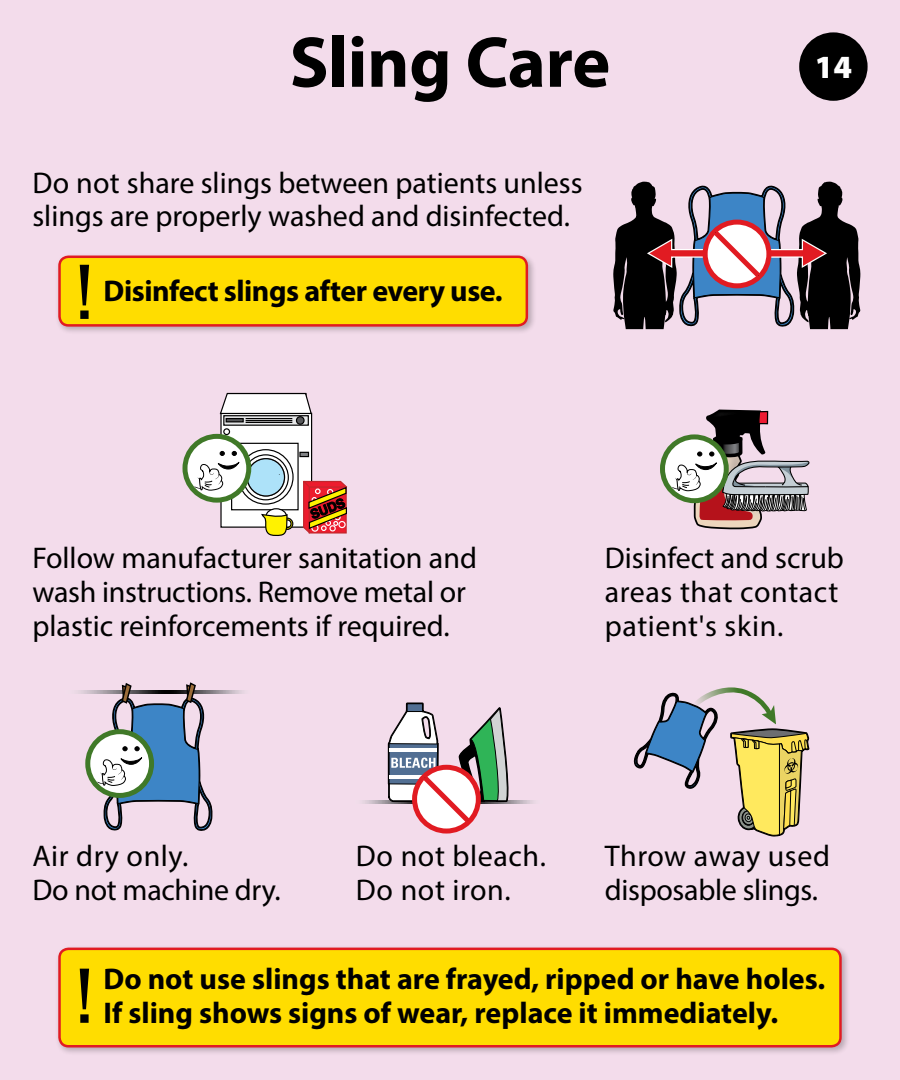
<style>
.page{position:relative;width:900px;height:1080px;background:#f3dceb}
.page>*{position:absolute;margin:0;border:0;box-sizing:border-box;transform-origin:0 0}
.t1{font:81.25px "Franklin Gothic";color:#000}
.t2{font:700 72.5px "Myriad Pro";letter-spacing:-.005em;color:#000}
.t3{font:900 32.5px "Myriad Pro";color:#fff}
.t4{font:30px/33.8px "Myriad Pro";color:#000}
.t5{font:700 30px "Myriad Pro";color:#000}
.t6{font:30px/33.8px "Myriad Pro";letter-spacing:.02em;color:#000}
</style>
<div class="page">
<svg style="left:78px;top:691px;width:166px;height:2px"></svg>
<svg style="left:88px;top:732px;width:64px;height:63px"></svg>
<svg style="left:95px;top:682px;width:119px;height:149px"></svg>
<div style="left:85px;top:729px;width:69px;height:69px;border:5px solid #407928;border-radius:50%"></div>
<div style="left:221px;top:413px;width:91px;height:114px;background:#fff"></div>
<div style="left:220px;top:413px;width:92px;height:115px;border:1px solid #000"></div>
<svg style="left:219px;top:392px;width:94px;height:23px;background:#dfdcde"></svg>
<div style="left:231px;top:443px;width:68px;height:67px;border:1px solid #000"></div>
<div style="left:223px;top:428px;width:7px;height:7px;border:1px solid #000;border-radius:50%"></div>
<div style="left:300px;top:452px;width:8px;height:5px;background:#808285"></div>
<div style="left:299px;top:452px;width:10px;height:5px;border:1px solid #000"></div>
<svg style="left:225px;top:417px;width:82px;height:7px"></svg>
<div style="left:223px;top:415px;width:86px;height:11px;border:1px solid #000"></div>
<div style="left:296px;top:417px;width:8px;height:7px;background:#58595b;border-radius:50%"></div>
<div style="left:296px;top:416px;width:9px;height:9px;border:1px solid #000;border-radius:50%"></div>
<div style="left:226px;top:418px;width:18px;height:4px;border:1px solid #000"></div>
<hr style="left:246px;top:418px;width:46px;height:1px;background:#000">
<hr style="left:246px;top:420px;width:46px;height:1px;background:#000">
<hr style="left:246px;top:422px;width:46px;height:1px;background:#000">
<svg style="left:247px;top:459px;width:38px;height:37px"></svg>
<div style="left:247px;top:458px;width:38px;height:39px;border:1px solid #000;border-radius:50%"></div>
<div style="left:243px;top:454px;width:46px;height:46px;border:1px solid #000;border-radius:50%"></div>
<div style="left:238px;top:449px;width:56px;height:56px;border:1px solid #000;border-radius:50%"></div>
<svg style="left:302px;top:480px;width:45px;height:54px;background:#bc4e37"></svg>
<svg style="left:266px;top:509px;width:21px;height:15px"></svg>
<div style="left:265px;top:508px;width:22px;height:17px;border:1px solid #000;border-radius:50%"></div>
<svg style="left:261px;top:513px;width:33px;height:23px"></svg>
<svg style="left:185px;top:436px;width:64px;height:64px"></svg>
<svg style="left:192px;top:451px;width:47px;height:40px"></svg>
<div style="left:183px;top:434px;width:68px;height:69px;border:5px solid #407928;border-radius:50%"></div>
<svg style="left:362px;top:801px;width:172px;height:2px"></svg>
<div style="left:412px;top:765px;width:69px;height:69px;border:5px solid #e11b22;border-radius:50%"></div>
<svg style="left:387px;top:702px;width:123px;height:126px"></svg>
<svg style="left:663px;top:437px;width:63px;height:64px"></svg>
<svg style="left:669px;top:409px;width:141px;height:121px"></svg>
<div style="left:660px;top:434px;width:69px;height:69px;border:5px solid #407928;border-radius:50%"></div>
<svg style="left:633px;top:687px;width:177px;height:150px"></svg>
<svg style="left:613px;top:182px;width:248px;height:148px"></svg>
<div style="left:55px;top:253px;width:482px;height:82px;background:#000;opacity:.25"></div>
<div style="left:60px;top:257px;width:467px;height:68px;background:#fd0;border-radius:9px"></div>
<div style="left:58px;top:256px;width:470px;height:71px;border:2px solid #e11b22;border-radius:9px"></div>
<div style="left:55px;top:945px;width:795px;height:111px;background:#000;opacity:.25"></div>
<div style="left:60px;top:949px;width:780px;height:97px;background:#fd0;border-radius:9px"></div>
<div style="left:58px;top:948px;width:784px;height:100px;border:2px solid #e11b22;border-radius:9px"></div>
<div style="left:799px;top:32px;width:69px;height:69px;background:#000;border-radius:50%"></div>
<h2 class="t2" style="left:290px;top:15px;width:322px">Sling Care</h2>
<p class="t4" style="left:32px;top:165px;width:552px">Do not share slings between patients unless slings are properly washed and disinfected.</p>
<h1 class="t1" style="left:74px;top:241px;width:23px">!</h1>
<p class="t5" style="left:103px;top:272px;width:401px">Disinfect slings after every use.</p>
<p class="t3" style="left:815px;top:48px;width:39px">14</p>
<p class="t4" style="left:32px;top:541px;width:446px">Follow manufacturer sanitation and wash instructions. Remove metal or plastic reinforcements if required.</p>
<p class="t4" style="left:605px;top:541px;width:241px">Disinfect and scrub areas that contact patient's skin.</p>
<p class="t4" style="left:32px;top:839px;width:250px">Air dry only.<br>Do not machine dry.</p>
<p class="t4" style="left:605px;top:839px;width:227px">Throw away used disposable slings.</p>
<p class="t6" style="left:356px;top:839px;width:192px">Do not bleach.<br>Do not iron.</p>
<h1 class="t1" style="left:74px;top:945px;width:23px">!</h1>
<p class="t5" style="left:103px;top:959px;width:723px">Do not use slings that are frayed, ripped or have holes.</p>
<p class="t5" style="left:103px;top:993px;width:676px">If sling shows signs of wear, replace it immediately.</p>
</div>
